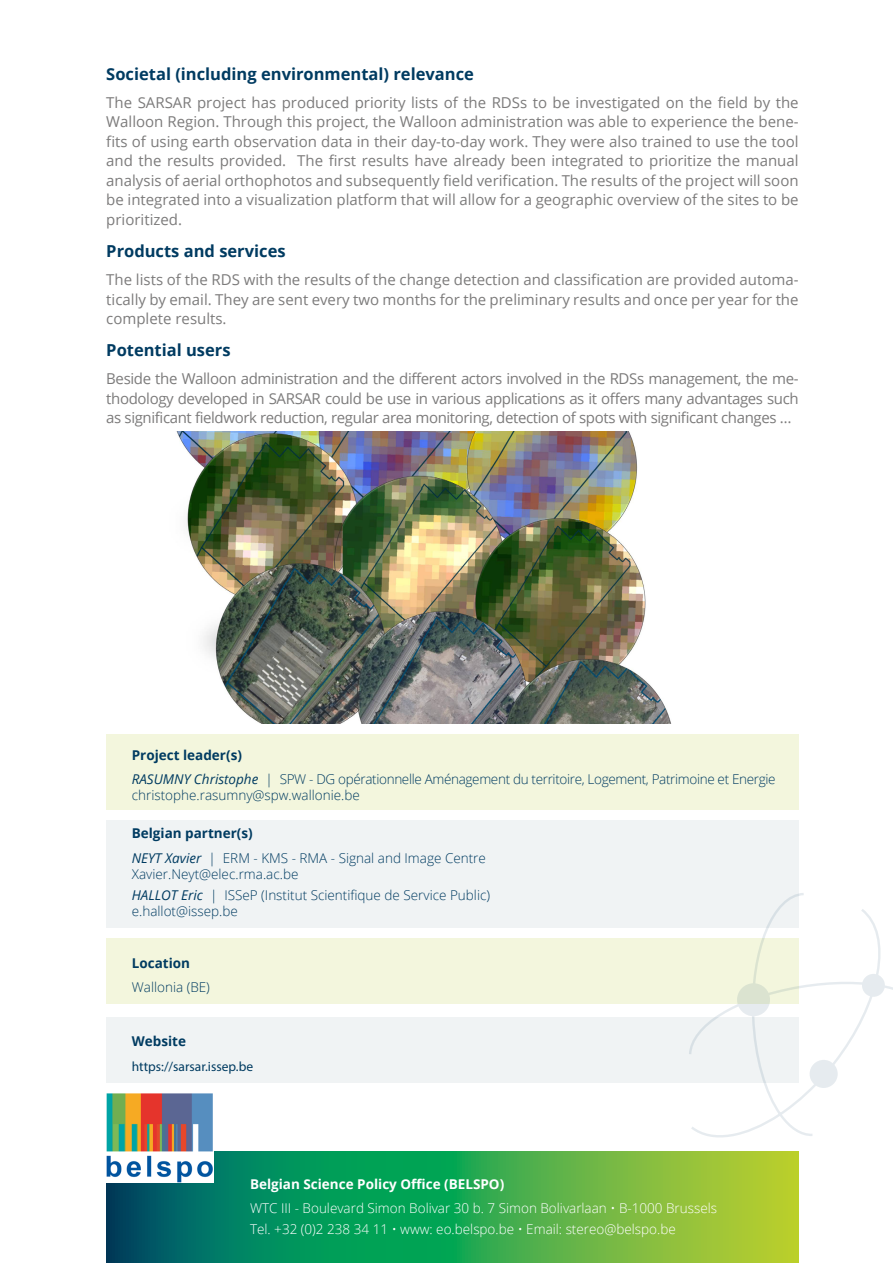
<style>
.page{position:relative;width:893px;height:1263px;background:#fff}
.page>*{position:absolute;margin:0;border:0;box-sizing:border-box;transform-origin:0 0}
.t1{font:700 16.5px "Open Sans";color:#003b61}
.t2{font:15px/19.5px "Open Sans";color:#7c7b7b;text-align:justify}
.t3{font:300 13.5px/24.8px "Open Sans";color:#003b61}
.t4{font:300 13.5px/20.4px "Open Sans";color:#fff}
.t5{font:300 13.5px/24.8px "Open Sans";letter-spacing:-.025em;color:#003b61}
.t6{font:700 13.5px "Open Sans";color:#fff}
.t7{font:13.5px "Myriad Pro";color:#003b61}
.t8{font:700 13.5px "Open Sans";color:#003b61}
.s1{font-weight:700}
.s2{font-weight:400;font-style:italic}
</style>
<div class="page">
<svg style="left:106px;top:1151px;width:693px;height:112px;background:#3da34e"></svg>
<div style="left:106px;top:734px;width:693px;height:76px;background:#f3f6dd"></div>
<div style="left:106px;top:938px;width:693px;height:66px;background:#f3f6dd"></div>
<div style="left:106px;top:1016px;width:693px;height:66px;background:#f0f3f4"></div>
<div style="left:106px;top:821px;width:693px;height:107px;background:#f0f3f4"></div>
<img style="left:106px;top:1093px;width:107px;height:90px">
<svg style="left:687px;top:893px;width:206px;height:245px"></svg>
<svg style="left:737px;top:983px;width:33px;height:33px"></svg>
<div style="left:810px;top:1060px;width:28px;height:28px;background:#e6ebef;border-radius:50%"></div>
<div style="left:862px;top:974px;width:23px;height:23px;background:#e6ebef;border-radius:50%"></div>
<img style="left:177px;top:432px;width:495px;height:292px">
<p class="t1" style="left:106px;top:62px;width:369px">Societal (including environmental) relevance</p>
<p class="t2" style="left:106px;top:92px;width:694px">The SARSAR project has produced priority lists of the RDSs to be investigated on the field by the Walloon Region. Through this project, the Walloon administration was able to experience the bene&shy;fits of using earth observation data in their day-to-day work. They were also trained to use the tool and the results provided. The first results have already been integrated to prioritize the manual analysis of aerial orthophotos and subsequently field verification. The results of the project will soon be integrated into a visualization platform that will allow for a geographic overview of the sites to be prioritized.</p>
<p class="t1" style="left:106px;top:239px;width:181px">Products and services</p>
<p class="t2" style="left:106px;top:269px;width:694px">The lists of the RDS with the results of the change detection and classification are provided automa&shy;tically by email. They are sent every two months for the preliminary results and once per year for the complete results.</p>
<p class="t1" style="left:106px;top:339px;width:126px">Potential users</p>
<p class="t2" style="left:106px;top:369px;width:694px">Beside the Walloon administration and the different actors involved in the RDSs management, the me&shy;thodology developed in SARSAR could be use in various applications as it offers many advantages such as significant fieldwork reduction, regular area monitoring, detection of spots with significant changes …</p>
<p class="t5" style="left:132px;top:742px;width:645px"><span class="s1">Project leader(s)<br></span><span class="s2">RASUMNY Christophe</span> | SPW - DG opérationnelle Aménagement du territoire, Logement, Patrimoine et Energie</p>
<p class="t3" style="left:132px;top:783px;width:230px">christophe.rasumny@spw.wallonie.be</p>
<p class="t3" style="left:132px;top:821px;width:356px"><span class="s1">Belgian partner(s)<br></span><span class="s2">NEYT Xavier</span> | ERM - KMS - RMA - Signal and Image Centre</p>
<p class="t3" style="left:132px;top:864px;width:360px;line-height:20.4px">Xavier.Neyt@elec.rma.ac.be<br><span class="s2">HALLOT Eric</span> | ISSeP (Institut Scientifique de Service Public)</p>
<p class="t3" style="left:132px;top:898px;width:107px">e.hallot@issep.be</p>
<p class="t8" style="left:132px;top:953px;width:60px">Location</p>
<p class="t3" style="left:132px;top:975px;width:80px">Wallonia (BE)</p>
<p class="t8" style="left:132px;top:1031px;width:56px">Website</p>
<p class="t7" style="left:132px;top:1058px;width:123px">https://sarsar.issep.be</p>
<p class="t6" style="left:250px;top:1174px;width:256px">Belgian Science Policy Office (BELSPO)</p>
<p class="t4" style="left:250px;top:1198px;width:469px">WTC III - Boulevard Simon Bolivar 30 b. 7 Simon Bolivarlaan • B-1000 Brussels<br>Tel. +32 (0)2 238 34 11 • www: eo.belspo.be • Email: stereo@belspo.be</p>
</div>
